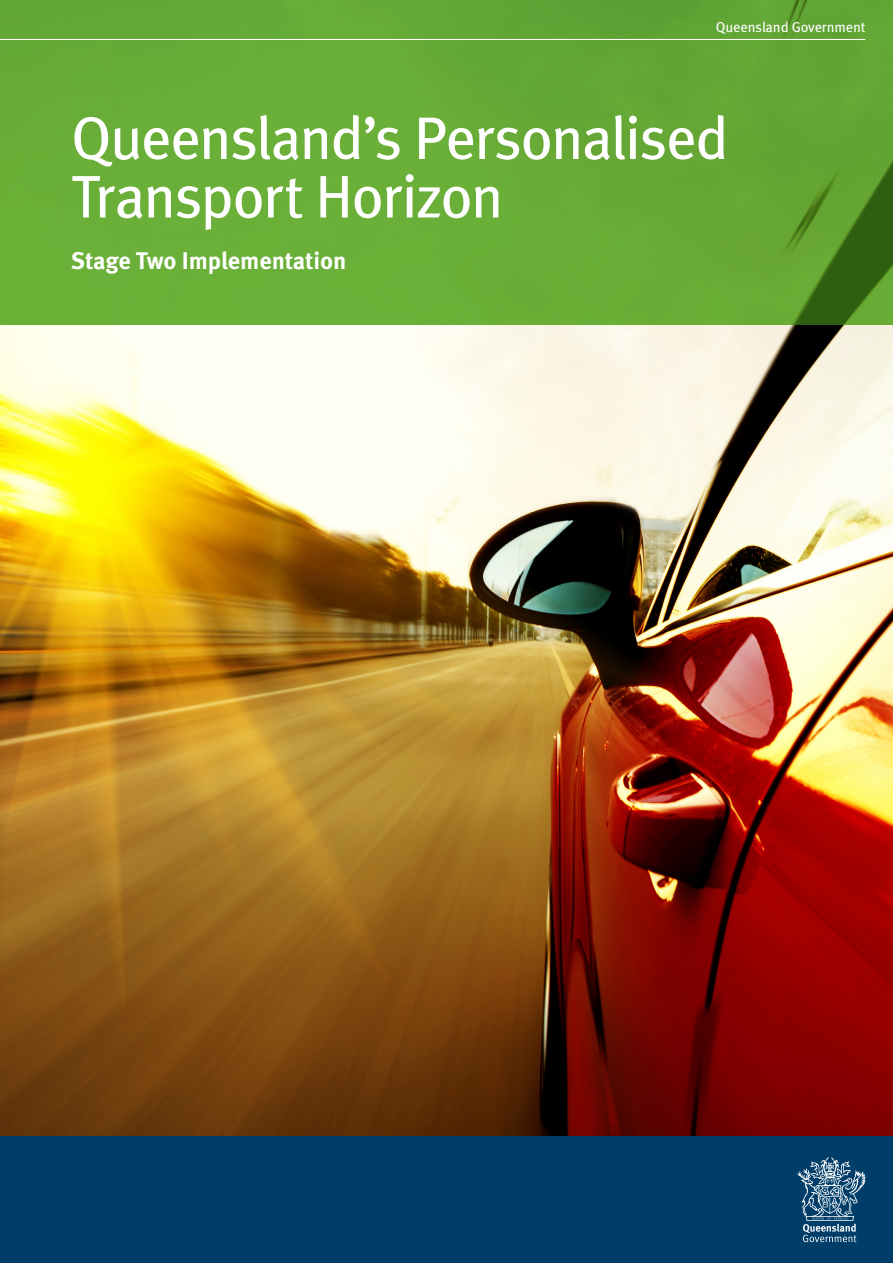
<style>
.page{position:relative;width:893px;height:1263px;background:#fff}
.page>*{position:absolute;margin:0;border:0;box-sizing:border-box;transform-origin:0 0}
.t1{font:60px/58.5px "Meta OT";letter-spacing:-.04em;color:#fff}
.Intro_Para{font:700 24px "Meta OT";letter-spacing:-.005em;color:#fff}
.t2{font:14.25px "Meta OT";letter-spacing:-.01em;color:#fff}
</style>
<div class="page">
<img style="left:0;top:325px;width:893px;height:811px">
<div style="left:0;top:0;width:893px;height:325px;background:#68ad36"></div>
<div style="left:0;top:1136px;width:893px;height:127px;background:#003e69"></div>
<svg style="left:797px;top:1157px;width:68px;height:85px"></svg>
<hr style="left:0;top:39px;width:865px;height:1px;background:#fff">
<p class="t2" style="left:716px;top:18px;width:151px">Queensland Government</p>
<p class="t1" style="left:71px;top:109px;width:659px">Queensland’s Personalised<br>Transport Horizon</p>
<p class="Intro_Para" style="left:71px;top:245px;width:277px">Stage Two Implementation</p>
</div>
